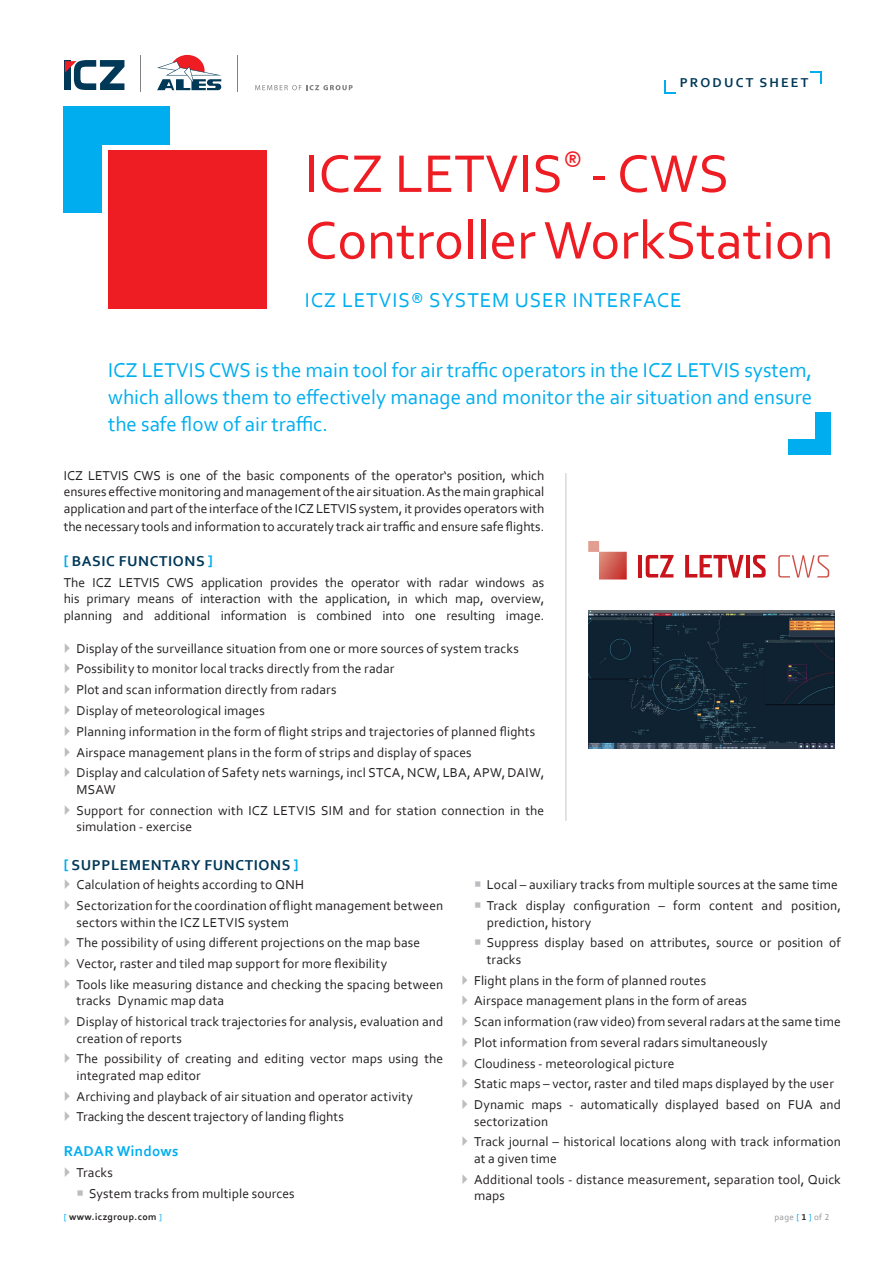
<style>
.page{position:relative;width:893px;height:1263px;background:#fff}
.page>*{position:absolute;margin:0;border:0;box-sizing:border-box;transform-origin:0 0}
._10_Nadpis_01{font:55.5px "Corbel";color:#ee1d23}
._02_Perex{font:21px/27px "Corbel";color:#00aeef;text-align:justify}
._10_Nadpis_01-2{font:21px "Corbel";letter-spacing:.04em;color:#00aeef}
._00_Text_základ{font:700 15px "Corbel";letter-spacing:.04em;color:#003858}
.MEZITITULEK_-_bracket_9b{font:700 15px "Corbel";letter-spacing:.04em;color:#003858}
._10_Mezititulek_2_roven_blue_L{font:700 15px "Corbel";letter-spacing:.02em;color:#00aeef}
._00_Text_základ-2{font:13.5px/16.5px "Corbel";letter-spacing:.01em;color:#231f20}
._21_Označení_typu_dokumentu{font:700 13.5px "Corbel";letter-spacing:.16em;color:#003858}
._99_zapati_linka_pod{font:700 9.75px "Corbel";letter-spacing:.04em;color:#231f20}
._99_zapati_linka_pod-2{font:9px "Corbel";letter-spacing:.04em;color:#939598}
.s1{color:#00aeef}
.s2{font-weight:400;font-size:9px;color:#00aeef}
.s3{font-weight:700;color:#231f20}
</style>
<div class="page">
<hr style="left:237px;top:56px;width:1px;height:36px;background:#808285">
<svg style="left:255px;top:85px;width:98px;height:5px"></svg>
<svg style="left:157px;top:55px;width:65px;height:35px"></svg>
<hr style="left:140px;top:56px;width:1px;height:36px;background:#808285">
<svg style="left:64px;top:60px;width:1px;height:30px"></svg>
<svg style="left:65px;top:60px;width:59px;height:30px"></svg>
<img style="left:588px;top:610px;width:246px;height:139px">
<div style="left:64px;top:106px;width:106px;height:39px;background:#00aeef"></div>
<div style="left:64px;top:106px;width:38px;height:107px;background:#00aeef"></div>
<div style="left:788px;top:439px;width:42px;height:15px;background:#00aeef"></div>
<div style="left:815px;top:412px;width:15px;height:42px;background:#00aeef"></div>
<hr style="left:565px;top:473px;width:1px;height:348px;background:#c7c8ca">
<div style="left:108px;top:151px;width:158px;height:158px;background:#ee1d23"></div>
<svg style="left:810px;top:71px;width:11px;height:13px"></svg>
<svg style="left:664px;top:81px;width:12px;height:12px"></svg>
<hr style="left:638px;top:555px;width:4px;height:22px;background:#ca141c">
<svg style="left:646px;top:555px;width:28px;height:22px"></svg>
<svg style="left:685px;top:555px;width:59px;height:22px"></svg>
<hr style="left:746px;top:555px;width:4px;height:22px;background:#ca141c">
<svg style="left:753px;top:555px;width:13px;height:22px"></svg>
<svg style="left:778px;top:555px;width:51px;height:22px"></svg>
<svg style="left:588px;top:541px;width:39px;height:38px"></svg>
<p class="_21_Označení_typu_dokumentu" style="left:680px;top:74px;width:130px">PRODUCT SHEET</p>
<p class="_10_Nadpis_01" style="left:305px;top:139px;width:426px">ICZ LETVIS<sup>®</sup> - CWS</p>
<p class="_10_Nadpis_01" style="left:305px;top:206px;width:530px">Controller WorkStation</p>
<p class="_10_Nadpis_01-2" style="left:305px;top:286px;width:378px">ICZ LETVIS® SYSTEM USER INTERFACE</p>
<p class="_02_Perex" style="left:108px;top:356px;width:706px">ICZ LETVIS CWS is the main tool for air traffic operators in the ICZ LETVIS system, which allows them to effectively manage and monitor the air situation and ensure the safe flow of air traffic.</p>
<p class="_00_Text_základ-2" style="left:64px;top:467px;width:482px;text-align:justify">ICZ LETVIS CWS is one of the basic components of the operator‘s position, which ensures effective monitoring and management of the air situation. As the main graphical application and part of the interface of the ICZ LETVIS system, it provides operators with</p>
<p class="_00_Text_základ-2" style="left:64px;top:518px;width:482px">the necessary tools and information to accurately track air traffic and ensure safe flights.</p>
<p class="MEZITITULEK_-_bracket_9b" style="left:64px;top:552px;width:150px"><span class="s1">[</span> BASIC FUNCTIONS <span class="s1">]</span></p>
<p class="_00_Text_základ-2" style="left:64px;top:574px;width:482px;text-align:justify">The ICZ LETVIS CWS application provides the operator with radar windows as his primary means of interaction with the application, in which map, overview, planning and additional information is combined into one resulting image.</p>
<p class="_00_Text_základ-2" style="left:77px;top:640px;width:444px">Display of the surveillance situation from one or more sources of system tracks</p>
<p class="_00_Text_základ-2" style="left:77px;top:660px;width:319px">Possibility to monitor local tracks directly from the radar</p>
<p class="_00_Text_základ-2" style="left:77px;top:681px;width:261px">Plot and scan information directly from radars</p>
<p class="_00_Text_základ-2" style="left:77px;top:702px;width:190px">Display of meteorological images</p>
<p class="_00_Text_základ-2" style="left:77px;top:723px;width:460px">Planning information in the form of flight strips and trajectories of planned flights</p>
<p class="_00_Text_základ-2" style="left:77px;top:743px;width:397px">Airspace management plans in the form of strips and display of spaces</p>
<p class="_00_Text_základ-2" style="left:77px;top:764px;width:469px">Display and calculation of Safety nets warnings, incl STCA, NCW, LBA, APW, DAIW,<br>MSAW</p>
<p class="_00_Text_základ-2" style="left:77px;top:801px;width:469px">Support for connection with ICZ LETVIS SIM and for station connection in the simulation - exercise</p>
<p class="_00_Text_základ" style="left:64px;top:855px;width:236px"><span class="s1">[</span> SUPPLEMENTARY FUNCTIONS <span class="s1">]</span></p>
<p class="_00_Text_základ-2" style="left:77px;top:876px;width:229px">Calculation of heights according to QNH</p>
<p class="_00_Text_základ-2" style="left:77px;top:897px;width:368px">Sectorization for the coordination of flight management between sectors within the ICZ LETVIS system</p>
<p class="_00_Text_základ-2" style="left:77px;top:934px;width:345px">The possibility of using different projections on the map base</p>
<p class="_00_Text_základ-2" style="left:77px;top:955px;width:312px">Vector, raster and tiled map support for more flexibility</p>
<p class="_00_Text_základ-2" style="left:77px;top:976px;width:368px">Tools like measuring distance and checking the spacing between tracks Dynamic map data</p>
<p class="_00_Text_základ-2" style="left:77px;top:1013px;width:368px">Display of historical track trajectories for analysis, evaluation and creation of reports</p>
<p class="_00_Text_základ-2" style="left:77px;top:1050px;width:368px">The possibility of creating and editing vector maps using the integrated map editor</p>
<p class="_00_Text_základ-2" style="left:77px;top:1087px;width:338px">Archiving and playback of air situation and operator activity</p>
<p class="_00_Text_základ-2" style="left:77px;top:1108px;width:269px">Tracking the descent trajectory of landing flights</p>
<p class="_10_Mezititulek_2_roven_blue_L" style="left:64px;top:1142px;width:116px">RADAR Windows</p>
<p class="_00_Text_základ-2" style="left:77px;top:1164px;width:38px">Tracks</p>
<p class="_00_Text_základ-2" style="left:89px;top:1185px;width:207px">System tracks from multiple sources</p>
<p class="_00_Text_základ-2" style="left:487px;top:876px;width:353px">Local – auxiliary tracks from multiple sources at the same time</p>
<p class="_00_Text_základ-2" style="left:487px;top:897px;width:356px">Track display configuration – form content and position, prediction, history</p>
<p class="_00_Text_základ-2" style="left:487px;top:934px;width:356px">Suppress display based on attributes, source or position of tracks</p>
<p class="_00_Text_základ-2" style="left:474px;top:971px;width:234px">Flight plans in the form of planned routes</p>
<p class="_00_Text_základ-2" style="left:474px;top:992px;width:274px">Airspace management plans in the form of areas</p>
<p class="_00_Text_základ-2" style="left:474px;top:1013px;width:368px">Scan information (raw video) from several radars at the same time</p>
<p class="_00_Text_základ-2" style="left:474px;top:1034px;width:295px">Plot information from several radars simultaneously</p>
<p class="_00_Text_základ-2" style="left:474px;top:1054px;width:202px">Cloudiness - meteorological picture</p>
<p class="_00_Text_základ-2" style="left:474px;top:1075px;width:361px">Static maps – vector, raster and tiled maps displayed by the user</p>
<p class="_00_Text_základ-2" style="left:474px;top:1096px;width:368px">Dynamic maps - automatically displayed based on FUA and sectorization</p>
<p class="_00_Text_základ-2" style="left:474px;top:1133px;width:368px">Track journal – historical locations along with track information at a given time</p>
<p class="_00_Text_základ-2" style="left:474px;top:1170px;width:368px">Additional tools - distance measurement, separation tool, Quick maps</p>
<p class="_99_zapati_linka_pod" style="left:64px;top:1211px;width:100px"><span class="s2">[</span> www.iczgroup.com <span class="s2">]</span></p>
<p class="_99_zapati_linka_pod-2" style="left:774px;top:1212px;width:56px">page <span class="s1">[</span> <span class="s3">1</span> <span class="s1">]</span> of 2</p>
</div>
